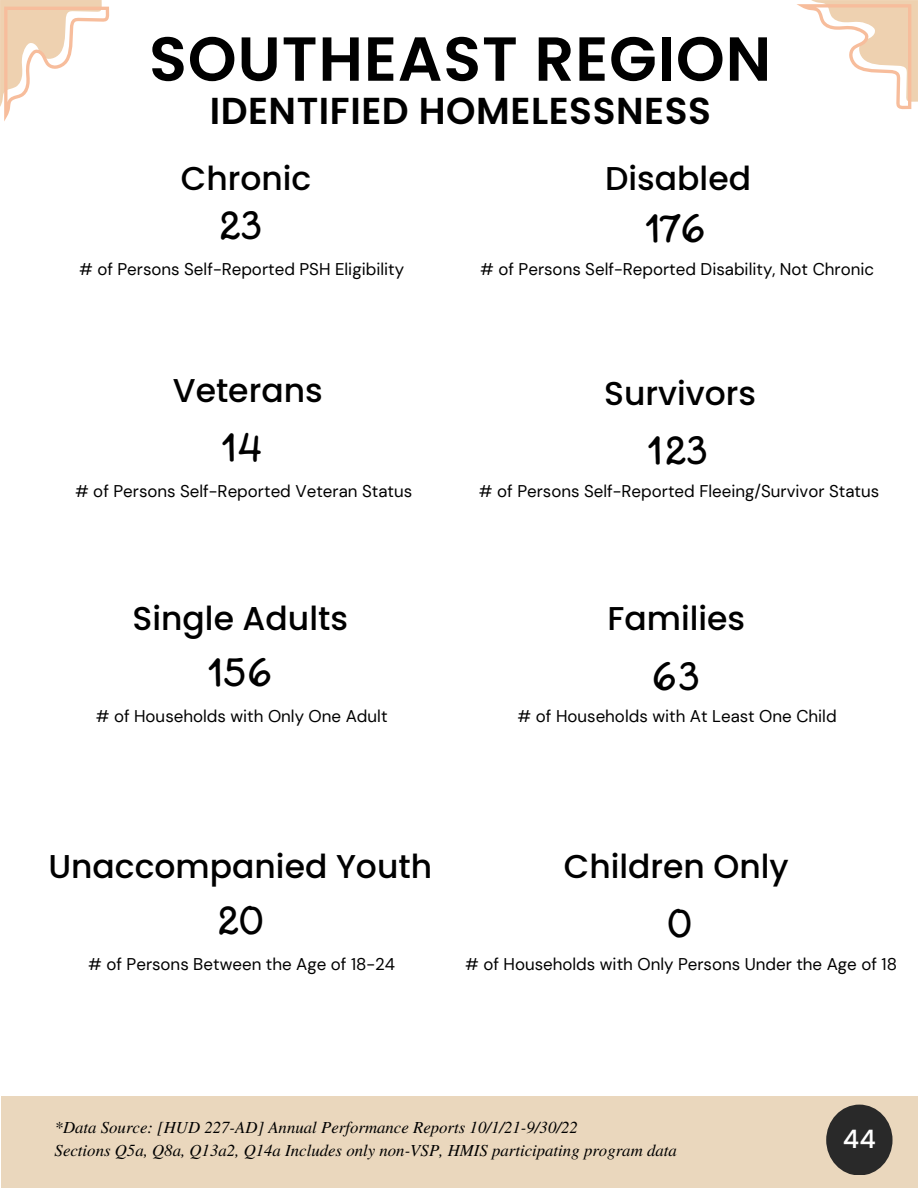
<style>
.page{position:relative;width:918px;height:1188px;background:#fff}
.page>*{position:absolute;margin:0;border:0;box-sizing:border-box;transform-origin:0 0}
.t1{font:600 62.1px "Poppins";letter-spacing:.015em;color:#000}
.t2{font:45px "DO Script Regular";letter-spacing:-.015em;color:#000}
.t3{font:600 37.5px "Poppins";letter-spacing:.015em;color:#000}
.t4{font:500 33px "Poppins";color:#000}
.t5{font:500 25.35px "Poppins";color:#fff}
.t6{font:16.95px "DM Sans";color:#000}
.t7{font:italic 16.8px "Te X Gyre Termes";color:#000}
</style>
<div class="page">
<div style="left:1px;top:1096px;width:917px;height:92px;background:#ead7bd"></div>
<div style="left:826px;top:1105px;width:67px;height:70px;background:#292929;border-radius:50%"></div>
<svg style="left:0;top:0;width:109px;height:121px"></svg>
<svg style="left:797px;top:0;width:121px;height:109px"></svg>
<p class="t1" style="left:149px;top:16px;width:624px">SOUTHEAST REGION</p>
<p class="t3" style="left:210px;top:84px;width:503px">IDENTIFIED HOMELESSNESS</p>
<p class="t4" style="left:181px;top:155px;width:132px">Chronic</p>
<p class="t4" style="left:605px;top:155px;width:147px">Disabled</p>
<p class="t2" style="left:217px;top:199px;width:47px">23</p>
<p class="t6" style="left:79px;top:258px;width:327px"># of Persons Self-Reported PSH Eligibility</p>
<p class="t2" style="left:645px;top:203px;width:64px">176</p>
<p class="t6" style="left:480px;top:258px;width:395px"># of Persons Self-Reported Disability, Not Chronic</p>
<p class="t4" style="left:173px;top:367px;width:151px">Veterans</p>
<p class="t4" style="left:604px;top:370px;width:154px">Survivors</p>
<p class="t2" style="left:221px;top:421px;width:44px">14</p>
<p class="t6" style="left:75px;top:480px;width:339px"># of Persons Self-Reported Veteran Status</p>
<p class="t2" style="left:647px;top:425px;width:63px">123</p>
<p class="t6" style="left:479px;top:480px;width:402px"># of Persons Self-Reported Fleeing/Survivor Status</p>
<p class="t4" style="left:133px;top:596px;width:217px">Single Adults</p>
<p class="t4" style="left:607px;top:596px;width:139px">Families</p>
<p class="t2" style="left:207px;top:646px;width:68px">156</p>
<p class="t6" style="left:96px;top:705px;width:293px"># of Households with Only One Adult</p>
<p class="t2" style="left:651px;top:650px;width:51px">63</p>
<p class="t6" style="left:518px;top:705px;width:321px"># of Households with At Least One Child</p>
<p class="t4" style="left:48px;top:844px;width:385px">Unaccompanied Youth</p>
<p class="t4" style="left:564px;top:844px;width:226px">Children Only</p>
<p class="t2" style="left:216px;top:894px;width:50px">20</p>
<p class="t6" style="left:88px;top:953px;width:308px"># of Persons Between the Age of 18-24</p>
<p class="t2" style="left:666px;top:898px;width:28px">0</p>
<p class="t6" style="left:465px;top:953px;width:433px"># of Households with Only Persons Under the Age of 18</p>
<p class="t7" style="left:55px;top:1115px;width:525px">*Data Source: [HUD 227-AD] Annual Performance Reports 10/1/21-9/30/22</p>
<p class="t7" style="left:55px;top:1138px;width:624px">Sections Q5a, Q8a, Q13a2, Q14a Includes only non-VSP, HMIS participating program data</p>
<p class="t5" style="left:843px;top:1122px;width:34px">44</p>
</div>
